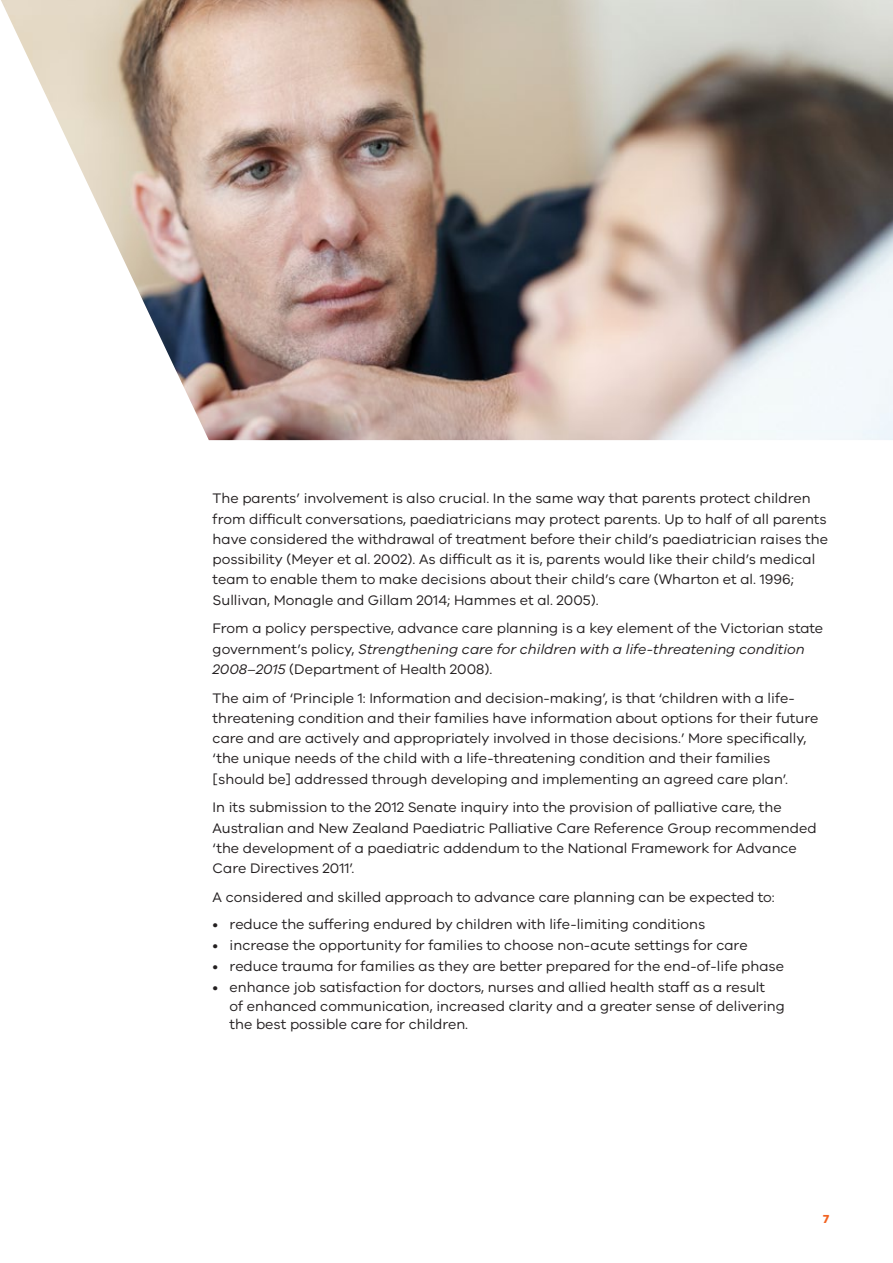
<style>
.page{position:relative;width:893px;height:1263px;background:#fff}
.page>*{position:absolute;margin:0;border:0;box-sizing:border-box;transform-origin:0 0}
.Body_Copy{font:14.25px/20.2px "VIC";color:#231f20}
.Body_Bullet{font:14.25px "VIC";color:#231f20}
.Body_Bullet_Last{font:14.25px/18.8px "VIC";color:#231f20}
.t1{font:700 12px "VIC";color:#f26322}
.s1{font-style:italic}
</style>
<div class="page">
<img style="left:1px;top:0;width:892px;height:440px">
<p class="Body_Copy" style="left:213px;top:488px;width:617px">The parents’ involvement is also crucial. In the same way that parents protect children from difficult conversations, paediatricians may protect parents. Up to half of all parents have considered the withdrawal of treatment before their child’s paediatrician raises the possibility (Meyer et al. 2002). As difficult as it is, parents would like their child’s medical team to enable them to make decisions about their child’s care (Wharton et al. 1996; Sullivan, Monagle and Gillam 2014; Hammes et al. 2005).</p>
<p class="Body_Copy" style="left:213px;top:618px;width:612px">From a policy perspective, advance care planning is a key element of the Victorian state government’s policy, <span class="s1">Strengthening care for children with a life-threatening condition<br>2008–2015</span> (Department of Health 2008).</p>
<p class="Body_Copy" style="left:213px;top:687px;width:607px">The aim of ‘Principle 1: Information and decision-making’, is that ‘children with a life&shy;threatening condition and their families have information about options for their future care and are actively and appropriately involved in those decisions.’ More specifically, ‘the unique needs of the child with a life-threatening condition and their families [should be] addressed through developing and implementing an agreed care plan’.</p>
<p class="Body_Copy" style="left:213px;top:797px;width:605px">In its submission to the 2012 Senate inquiry into the provision of palliative care, the Australian and New Zealand Paediatric Palliative Care Reference Group recommended ‘the development of a paediatric addendum to the National Framework for Advance Care Directives 2011’.</p>
<p class="Body_Copy" style="left:213px;top:886px;width:564px">A considered and skilled approach to advance care planning can be expected to:</p>
<p class="Body_Bullet" style="left:213px;top:916px;width:494px">• reduce the suffering endured by children with life-limiting conditions</p>
<p class="Body_Bullet" style="left:213px;top:937px;width:536px">• increase the opportunity for families to choose non-acute settings for care</p>
<p class="Body_Bullet" style="left:213px;top:957px;width:573px">• reduce trauma for families as they are better prepared for the end-of-life phase</p>
<p class="Body_Bullet_Last" style="left:230px;top:977px;width:557px;text-indent:-17px">• enhance job satisfaction for doctors, nurses and allied health staff as a result<br>of enhanced communication, increased clarity and a greater sense of delivering the best possible care for children.</p>
<p class="t1" style="left:823px;top:1211px;width:8px">7</p>
</div>
